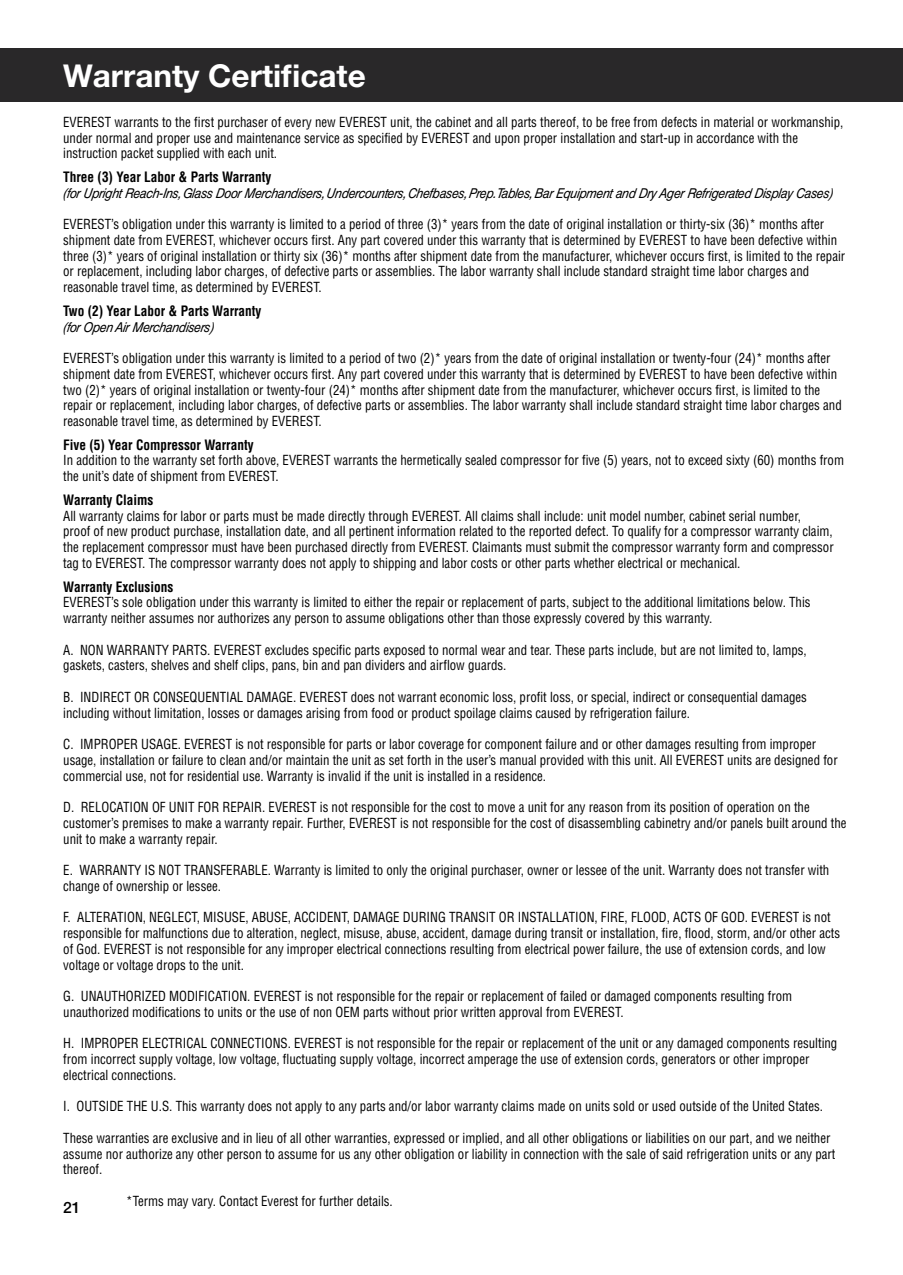
<style>
.page{position:relative;width:903px;height:1275px;background:#fff}
.page>*{position:absolute;margin:0;border:0;box-sizing:border-box;transform-origin:0 0}
.t1{font:700 31.5px "Helvetica Neue LT Pro";color:#fff}
.t2{font:500 15.58px "Helvetica Neue LT Pro";color:#000}
.t3{font:700 condensed 14px "Helvetica LT Std";color:#000;scale:.95 1}
.t4{font:condensed 13.65px/15.8px "Helvetica LT Std";color:#000;scale:.95 1}
.t5{font:italic 13.65px "Helvetica LT Std";letter-spacing:-.03em;color:#000;scale:.91 1}
</style>
<div class="page">
<div style="left:0;top:48px;width:903px;height:54px;background:#292829"></div>
<h1 class="t1" style="left:63px;top:56px;width:304px">Warranty Certificate</h1>
<p class="t4" style="left:63px;top:114px;width:823px">EVEREST warrants to the first purchaser of every new EVEREST unit, the cabinet and all parts thereof, to be free from defects in material or workmanship, under normal and proper use and maintenance service as specified by EVEREST and upon proper installation and start-up in accordance with the instruction packet supplied with each unit.</p>
<p class="t3" style="left:63px;top:168px;width:221px">Three (3) Year Labor &amp; Parts Warranty</p>
<p class="t5" style="left:63px;top:185px;width:847px">(forUpright Reach-Ins, Glass Door Merchandisers, Undercounters, Chefbases, Prep .Tables, BarEquipmentand Dry AgerRefrigerated Display Cases)</p>
<p class="t4" style="left:63px;top:216px;width:824px">EVEREST’s obligation under this warranty is limited to a period of three (3)* years from the date of original installation or thirty-six (36)* months after shipment date from EVEREST, whichever occurs first. Any part covered under this warranty that is determined by EVEREST to have been defective within three (3)* years of original installation or thirty six (36)* months after shipment date from the manufacturer, whichever occurs first, is limited to the repair or replacement, including labor charges, of defective parts or assemblies. The labor warranty shall include standard straight time labor charges and reasonable travel time, as determined by EVEREST.</p>
<p class="t3" style="left:63px;top:302px;width:210px">Two (2) Year Labor &amp; Parts Warranty</p>
<p class="t5" style="left:63px;top:319px;width:167px">(forOp en Air Merchandisers)</p>
<p class="t4" style="left:63px;top:350px;width:821px">EVEREST’s obligation under this warranty is limited to a period of two (2)* years from the date of original installation or twenty-four (24)* months after shipment date from EVEREST, whichever occurs first. Any part covered under this warranty that is determined by EVEREST to have been defective within two (2)* years of original installation or twenty-four (24)* months after shipment date from the manufacturer, whichever occurs first, is limited to the repair or replacement, including labor charges, of defective parts or assemblies. The labor warranty shall include standard straight time labor charges and reasonable travel time, as determined by EVEREST.</p>
<p class="t3" style="left:63px;top:436px;width:202px">Five (5) Year Compressor Warranty</p>
<p class="t4" style="left:63px;top:453px;width:823px">In addition to the warranty set forth above, EVEREST warrants the hermetically sealed compressor for five (5) years, not to exceed sixty (60) months from the unit’s date of shipment from EVEREST.</p>
<p class="t3" style="left:63px;top:491px;width:97px">Warranty Claims</p>
<p class="t4" style="left:63px;top:508px;width:812px">All warranty claims for labor or parts must be made directly through EVEREST. All claims shall include: unit model number, cabinet serial number,<br>proof of new product purchase, installation date, and all pertinent information related to the reported defect. To qualify for a compressor warranty claim, the replacement compressor must have been purchased directly from EVEREST. Claimants must submit the compressor warranty form and compressor tag to EVEREST. The compressor warranty does not apply to shipping and labor costs or other parts whether electrical or mechanical.</p>
<p class="t3" style="left:63px;top:578px;width:117px">Warranty Exclusions</p>
<p class="t4" style="left:63px;top:594px;width:788px">EVEREST’s sole obligation under this warranty is limited to either the repair or replacement of parts, subject to the additional limitations below. This warranty neither assumes nor authorizes any person to assume obligations other than those expressly covered by this warranty.</p>
<p class="t4" style="left:63px;top:642px;width:784px">A. NON WARRANTY PARTS. EVEREST excludes specific parts exposed to normal wear and tear. These parts include, but are not limited to, lamps, gaskets, casters, shelves and shelf clips, pans, bin and pan dividers and airflow guards.</p>
<p class="t4" style="left:63px;top:689px;width:784px">B. INDIRECT OR CONSEQUENTIAL DAMAGE. EVEREST does not warrant economic loss, profit loss, or special, indirect or consequential damages including without limitation, losses or damages arising from food or product spoilage claims caused by refrigeration failure.</p>
<p class="t4" style="left:63px;top:736px;width:817px">C. IMPROPER USAGE. EVEREST is not responsible for parts or labor coverage for component failure and or other damages resulting from improper usage, installation or failure to clean and/or maintain the unit as set forth in the user’s manual provided with this unit. All EVEREST units are designed for commercial use, not for residential use. Warranty is invalid if the unit is installed in a residence.</p>
<p class="t4" style="left:63px;top:799px;width:826px">D. RELOCATION OF UNIT FOR REPAIR. EVEREST is not responsible for the cost to move a unit for any reason from its position of operation on the customer’s premises to make a warranty repair. Further, EVEREST is not responsible for the cost of disassembling cabinetry and/or panels built around the unit to make a warranty repair.</p>
<p class="t4" style="left:63px;top:862px;width:808px">E. WARRANTY IS NOT TRANSFERABLE. Warranty is limited to only the original purchaser, owner or lessee of the unit. Warranty does not transfer with change of ownership or lessee.</p>
<p class="t4" style="left:63px;top:909px;width:819px">F. ALTERATION, NEGLECT, MISUSE, ABUSE, ACCIDENT, DAMAGE DURING TRANSIT OR INSTALLATION, FIRE, FLOOD, ACTS OF GOD. EVEREST is not responsible for malfunctions due to alteration, neglect, misuse, abuse, accident, damage during transit or installation, fire, flood, storm, and/or other acts of God. EVEREST is not responsible for any improper electrical connections resulting from electrical power failure, the use of extension cords, and low voltage or voltage drops to the unit.</p>
<p class="t4" style="left:63px;top:988px;width:769px">G. UNAUTHORIZED MODIFICATION. EVEREST is not responsible for the repair or replacement of failed or damaged components resulting from unauthorized modifications to units or the use of non OEM parts without prior written approval from EVEREST.</p>
<p class="t4" style="left:63px;top:1035px;width:816px">H. IMPROPER ELECTRICAL CONNECTIONS. EVEREST is not responsible for the repair or replacement of the unit or any damaged components resulting from incorrect supply voltage, low voltage, fluctuating supply voltage, incorrect amperage the use of extension cords, generators or other improper electrical connections.</p>
<p class="t4" style="left:63px;top:1098px;width:801px">I. OUTSIDE THE U.S. This warranty does not apply to any parts and/or labor warranty claims made on units sold or used outside of the United States.</p>
<p class="t4" style="left:63px;top:1130px;width:814px">These warranties are exclusive and in lieu of all other warranties, expressed or implied, and all other obligations or liabilities on our part, and we neither assume nor authorize any other person to assume for us any other obligation or liability in connection with the sale of said refrigeration units or any part thereof.</p>
<p class="t4" style="left:126px;top:1193px;width:282px">*Terms may vary. Contact Everest for further details.</p>
<p class="t2" style="left:63px;top:1198px;width:19px">21</p>
</div>
